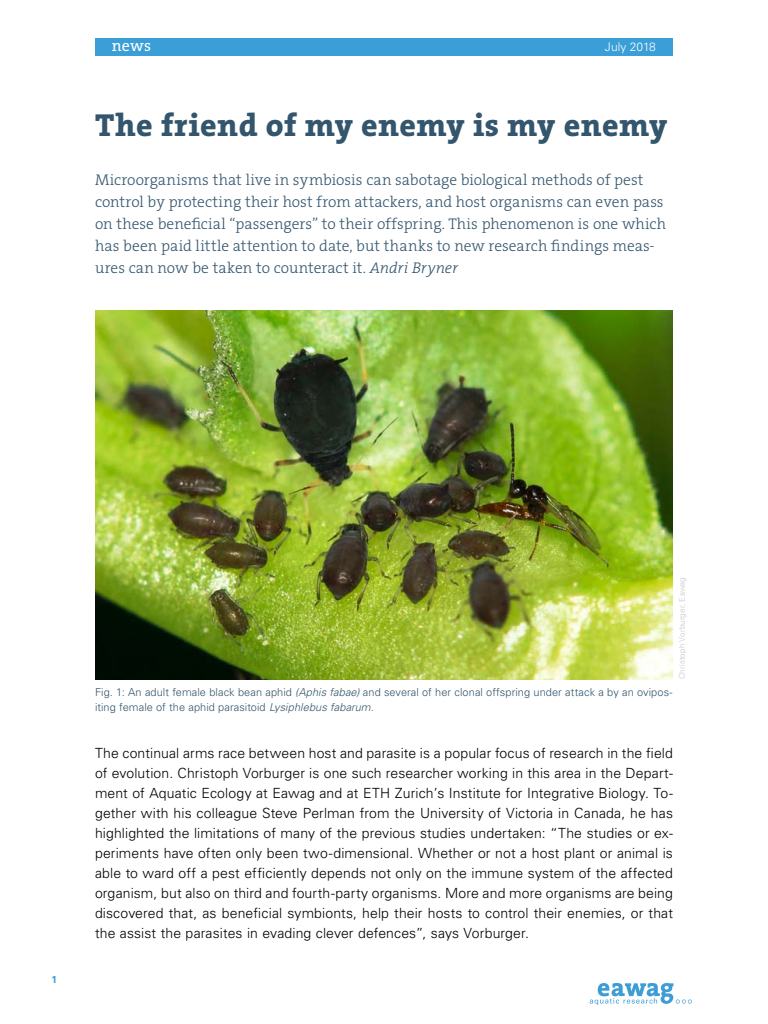
<style>
.page{position:relative;width:768px;height:1024px;background:#fff}
.page>*{position:absolute;margin:0;border:0;box-sizing:border-box;transform-origin:0 0}
.t1{font:800 32px "The Serif B8";letter-spacing:.015em;color:#33556d}
.t2{font:16px "The Serif B5 Plain";color:#fff}
.t3{font:300 15.5px/22px "The Serif B3";color:#33556d}
.t4{font:300 14px/20px "Univers LT Std";letter-spacing:.01em;color:#000;text-align:justify}
.t5{font:300 12px "Univers LT Std";letter-spacing:.005em;color:#fff}
.t6{font:300 11px/15px "Univers LT Std";letter-spacing:.005em;color:#33556d}
.t7{font:700 10px "Univers LT Std";color:#3a9ed7}
.t8{font:300 8px "Univers LT Std";letter-spacing:.015em;color:#c6c6c6}
.s1{font-style:italic}
</style>
<div class="page">
<img style="left:95px;top:310px;width:578px;height:369px">
<div style="left:95px;top:38px;width:578px;height:17px;background:#3a9ed7"></div>
<svg style="left:590px;top:983px;width:102px;height:22px"></svg>
<p class="t2" style="left:112px;top:37px;width:41px">news</p>
<p class="t5" style="left:605px;top:39px;width:53px">July 2018</p>
<h1 class="t1" style="left:95px;top:108px;width:574px">The friend of my enemy is my enemy</h1>
<p class="t3" style="left:95px;top:169px;width:573px">Microorganisms that live in symbiosis can sabotage biological methods of pest control by protecting their host from attackers, and host organisms can even pass on these beneficial “passengers” to their offspring. This phenomenon is one which has been paid little attention to date, but thanks to new research findings meas&shy;ures can now be taken to counteract it. <span class="s1">Andri Bryner</span></p>
<p class="t7" style="left:51px;top:974px;width:7px">1</p>
<p class="t8" style="left:677px;top:679px;width:103px;rotate:-90deg">Christoph Vorburger, Eawag</p>
<p class="t6" style="left:95px;top:685px;width:579px">Fig. 1: An adult female black bean aphid <span class="s1">(Aphis fabae)</span> and several of her clonal offspring under attack a by an ovipos&shy;iting female of the aphid parasitoid <span class="s1">Lysiphlebus fabarum.</span></p>
<p class="t4" style="left:95px;top:743px;width:580px">The continual arms race between host and parasite is a popular focus of research in the field of evolution. Christoph Vorburger is one such researcher working in this area in the Depart&shy;ment of Aquatic Ecology at Eawag and at ETH Zurich’s Institute for Integrative Biology. To&shy;gether with his colleague Steve Perlman from the University of Victoria in Canada, he has highlighted the limitations of many of the previous studies undertaken: “The studies or ex&shy;periments have often only been two-dimensional. Whether or not a host plant or animal is able to ward off a pest efficiently depends not only on the immune system of the affected organism, but also on third and fourth-party organisms. More and more organisms are being discovered that, as beneficial symbionts, help their hosts to control their enemies, or that the assist the parasites in evading clever defences”, says Vorburger.</p>
</div>
